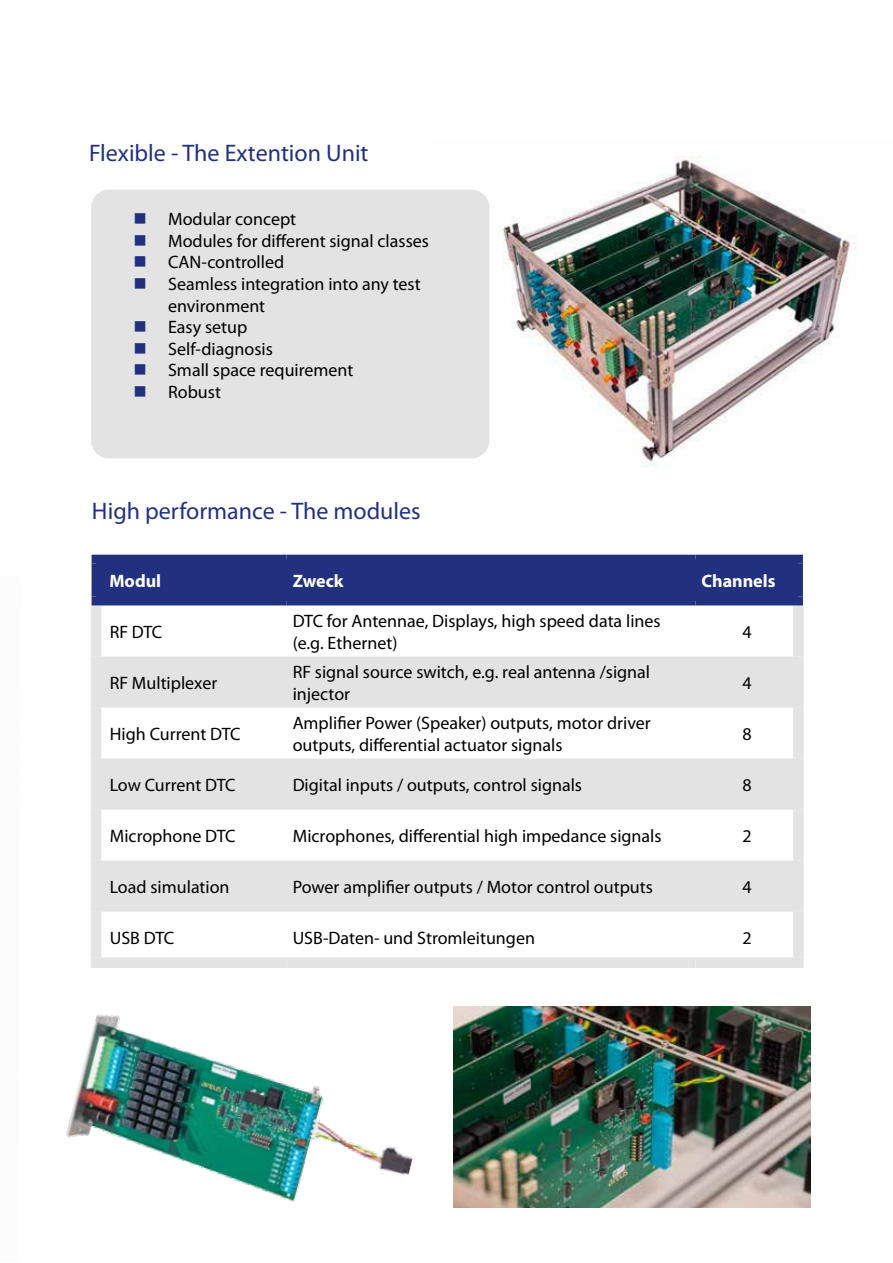
<style>
.page{position:relative;width:893px;height:1263px;background:#fff}
.page>*{position:absolute;margin:0;border:0;box-sizing:border-box;transform-origin:0 0}
.t1{font:24px "Myriad Pro";color:#22317f}
.t2{font:18px/21.6px "Myriad Pro";color:#000}
.t3{font:700 18px "Myriad Pro";color:#fff}
</style>
<div class="page">
<img style="left:425px;top:157px;width:430px;height:310px">
<div style="left:91px;top:190px;width:398px;height:268px;background:#e3e3e3;border-radius:18px"></div>
<img style="left:66px;top:1015px;width:347px;height:187px">
<div style="left:101px;top:564px;width:693px;height:32px;background:#22317f"></div>
<svg style="left:101px;top:656px;width:692px;height:256px;fill:#e3e3e3"></svg>
<div style="left:91px;top:605px;width:10px;height:51px;background:#e3e3e3"></div>
<div style="left:793px;top:605px;width:11px;height:51px;background:#e3e3e3"></div>
<div style="left:91px;top:656px;width:10px;height:51px;background:#e3e3e3"></div>
<div style="left:793px;top:656px;width:11px;height:51px;background:#e3e3e3"></div>
<div style="left:91px;top:707px;width:10px;height:51px;background:#e3e3e3"></div>
<div style="left:793px;top:707px;width:11px;height:51px;background:#e3e3e3"></div>
<div style="left:91px;top:758px;width:10px;height:51px;background:#e3e3e3"></div>
<div style="left:793px;top:758px;width:11px;height:51px;background:#e3e3e3"></div>
<div style="left:91px;top:809px;width:10px;height:52px;background:#e3e3e3"></div>
<div style="left:793px;top:809px;width:11px;height:52px;background:#e3e3e3"></div>
<div style="left:91px;top:861px;width:10px;height:51px;background:#e3e3e3"></div>
<div style="left:793px;top:861px;width:11px;height:51px;background:#e3e3e3"></div>
<div style="left:91px;top:912px;width:10px;height:45px;background:#e3e3e3"></div>
<div style="left:793px;top:912px;width:11px;height:45px;background:#e3e3e3"></div>
<div style="left:91px;top:957px;width:196px;height:11px;background:#e3e3e3"></div>
<div style="left:287px;top:957px;width:408px;height:11px;background:#e3e3e3"></div>
<div style="left:695px;top:957px;width:109px;height:11px;background:#e3e3e3"></div>
<div style="left:92px;top:555px;width:195px;height:9px;background:#22317f"></div>
<div style="left:92px;top:564px;width:9px;height:32px;background:#22317f"></div>
<div style="left:287px;top:555px;width:408px;height:9px;background:#22317f"></div>
<div style="left:282px;top:564px;width:9px;height:32px;background:#22317f"></div>
<div style="left:695px;top:555px;width:108px;height:9px;background:#22317f"></div>
<div style="left:691px;top:564px;width:9px;height:32px;background:#22317f"></div>
<div style="left:794px;top:564px;width:9px;height:32px;background:#22317f"></div>
<div style="left:92px;top:596px;width:195px;height:9px;background:#22317f"></div>
<div style="left:287px;top:596px;width:408px;height:9px;background:#22317f"></div>
<div style="left:695px;top:596px;width:108px;height:9px;background:#22317f"></div>
<img style="left:453px;top:1006px;width:357px;height:202px">
<h1 class="t1" style="left:89px;top:138px;width:281px">Flexible - The Extention Unit</h1>
<p class="t2" style="left:168px;top:208px;width:262px">Modular concept<br>Modules for different signal classes<br>CAN-controlled<br>Seamless integration into any test environment<br>Easy setup<br>Self-diagnosis<br>Small space requirement<br>Robust</p>
<h1 class="t1" style="left:92px;top:496px;width:330px">High performance - The modules</h1>
<p class="t3" style="left:109px;top:569px;width:53px">Modul</p>
<p class="t3" style="left:293px;top:569px;width:52px">Zweck</p>
<p class="t3" style="left:701px;top:569px;width:76px">Channels</p>
<p class="t2" style="left:110px;top:621px;width:54px">RF DTC</p>
<p class="t2" style="left:293px;top:610px;width:370px">DTC for Antennae, Displays, high speed data lines (e.g. Ethernet)</p>
<p class="t2" style="left:742px;top:621px;width:11px">4</p>
<p class="t2" style="left:110px;top:672px;width:109px">RF Multiplexer</p>
<p class="t2" style="left:293px;top:661px;width:359px">RF signal source switch, e.g. real antenna /signal injector</p>
<p class="t2" style="left:742px;top:672px;width:11px">4</p>
<p class="t2" style="left:110px;top:723px;width:132px">High Current DTC</p>
<p class="t2" style="left:293px;top:712px;width:360px">Amplifier Power (Speaker) outputs, motor driver outputs, differential actuator signals</p>
<p class="t2" style="left:742px;top:723px;width:11px">8</p>
<p class="t2" style="left:110px;top:774px;width:128px">Low Current DTC</p>
<p class="t2" style="left:293px;top:774px;width:291px">Digital inputs / outputs, control signals</p>
<p class="t2" style="left:742px;top:774px;width:11px">8</p>
<p class="t2" style="left:110px;top:825px;width:127px">Microphone DTC</p>
<p class="t2" style="left:293px;top:825px;width:370px">Microphones, differential high impedance signals</p>
<p class="t2" style="left:742px;top:825px;width:11px">2</p>
<p class="t2" style="left:110px;top:876px;width:121px">Load simulation</p>
<p class="t2" style="left:293px;top:876px;width:362px">Power amplifier outputs / Motor control outputs</p>
<p class="t2" style="left:742px;top:876px;width:11px">4</p>
<p class="t2" style="left:110px;top:927px;width:66px">USB DTC</p>
<p class="t2" style="left:293px;top:927px;width:244px">USB-Daten- und Stromleitungen</p>
<p class="t2" style="left:742px;top:927px;width:11px">2</p>
</div>
